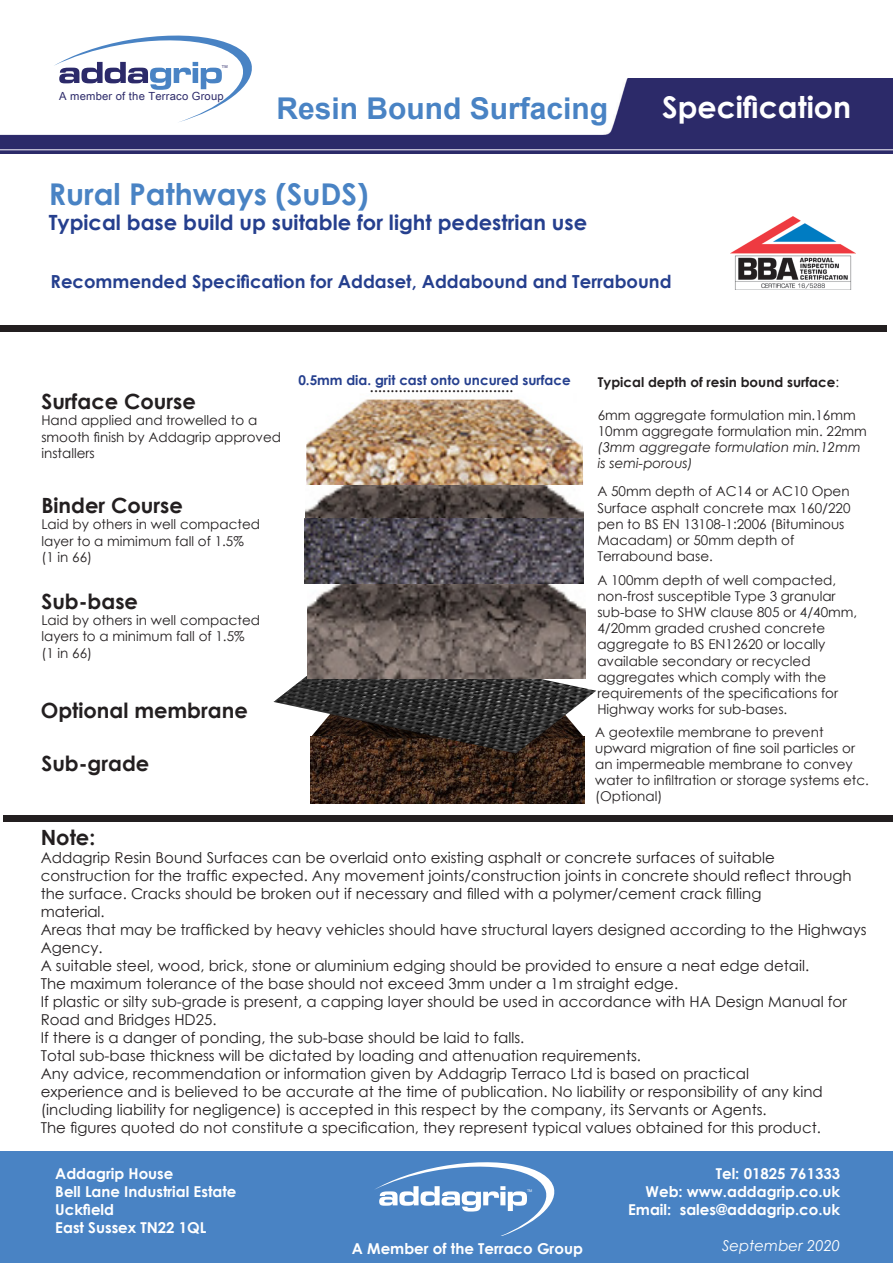
<style>
.page{position:relative;width:893px;height:1263px;background:#fff}
.page>*{position:absolute;margin:0;border:0;box-sizing:border-box;transform-origin:0 0}
.t1{font:700 30px "Arial";color:#4983c4}
.t2{font:700 30px "Century Gothic";color:#4983c4}
.t3{font:700 30px "Century Gothic";color:#fff}
.t4{font:700 21px "Century Gothic";color:#231f20}
.t5{font:700 21px "Century Gothic";color:#253f8e}
.t6{font:700 18px "Century Gothic";color:#253f8e}
.t7{font:18px "Minion Pro";color:#231f20}
.t8{font:15px/18px "Century Gothic";color:#231f20}
.t9{font:700 15px "Century Gothic";color:#fff}
.t10{font:italic 15px "Century Gothic";color:#fff}
.t11{font:13.5px/16.2px "Century Gothic";color:#231f20}
.t12{font:italic 13.5px/16.2px "Century Gothic";color:#231f20}
.t13{font:700 13.5px "Century Gothic";color:#253f8e}
.t14{font:700 13.5px "Century Gothic";color:#231f20}
.t15{font:11.25px "Helvetica";letter-spacing:.02em;color:#2c2a6a}
.t16{font:4.05px "Helvetica";color:#2c2a6a}
.t17{font:3.6px "Helvetica";color:#fff}
.s1{font-weight:400}
</style>
<div class="page">
<img style="left:0;top:79px;width:893px;height:74px">
<svg style="left:54px;top:35px;width:202px;height:88px"></svg>
<div style="left:0;top:1152px;width:893px;height:111px;background:#4983c4"></div>
<svg style="left:375px;top:1162px;width:180px;height:74px"></svg>
<img style="left:731px;top:217px;width:125px;height:73px">
<img style="left:306px;top:394px;width:278px;height:124px">
<img style="left:310px;top:753px;width:274px;height:50px">
<img style="left:273px;top:639px;width:323px;height:114px">
<img style="left:307px;top:583px;width:278px;height:95px">
<img style="left:305px;top:518px;width:279px;height:65px">
<div style="left:0;top:325px;width:887px;height:6px;background:#231f20"></div>
<div style="left:4px;top:815px;width:889px;height:7px;background:#231f20"></div>
<p class="t16" style="left:222px;top:64px;width:7px">TM</p>
<p class="t15" style="left:59px;top:88px;width:166px">A member of the Terraco Group</p>
<p class="t1" style="left:276px;top:87px;width:333px">Resin Bound Surfacing</p>
<p class="t3" style="left:662px;top:84px;width:190px">Specification</p>
<p class="t2" style="left:49px;top:171px;width:321px">Rural Pathways (SuDS)</p>
<p class="t5" style="left:49px;top:206px;width:540px">Typical base build up suitable for light pedestrian use</p>
<p class="t6" style="left:51px;top:267px;width:622px">Recommended Specification for Addaset, Addabound and Terrabound</p>
<p class="t4" style="left:41px;top:386px;width:156px">Surface Course</p>
<p class="t11" style="left:41px;top:412px;width:241px">Hand applied and trowelled to a smooth finish by Addagrip approved installers</p>
<p class="t4" style="left:41px;top:490px;width:143px">Binder Course</p>
<p class="t11" style="left:41px;top:516px;width:220px">Laid by others in well compacted layer to a mimimum fall of 1.5%</p>
<p class="t11" style="left:41px;top:549px;width:52px">(1 in 66)</p>
<p class="t4" style="left:41px;top:585px;width:98px">Sub-base</p>
<p class="t11" style="left:41px;top:612px;width:220px">Laid by others in well compacted</p>
<p class="t11" style="left:41px;top:628px;width:205px">layers to a minimum fall of 1.5%</p>
<p class="t11" style="left:41px;top:644px;width:52px">(1 in 66)</p>
<p class="t4" style="left:41px;top:695px;width:209px">Optional membrane</p>
<p class="t4" style="left:41px;top:747px;width:109px">Sub-grade</p>
<p class="t13" style="left:298px;top:370px;width:274px">0.5mm dia. grit cast onto uncured surface</p>
<p class="t14" style="left:598px;top:372px;width:243px">Typical depth of resin bound surface<span class="s1">:</span></p>
<p class="t11" style="left:598px;top:407px;width:259px">6mm aggregate formulation min.16mm</p>
<p class="t11" style="left:598px;top:423px;width:271px">10mm aggregate formulation min. 22mm</p>
<p class="t12" style="left:598px;top:439px;width:264px">(3mm aggregate formulation min.12mm is semi-porous)</p>
<p class="t11" style="left:597px;top:483px;width:255px">A 50mm depth of AC14 or AC10 Open<br>Surface asphalt concrete max 160/220 pen to BS EN 13108-1:2006 (Bituminous<br>Macadam) or 50mm depth of</p>
<p class="t11" style="left:597px;top:548px;width:117px">Terrabound base.</p>
<p class="t11" style="left:597px;top:571px;width:240px">A 100mm depth of well compacted,</p>
<p class="t11" style="left:597px;top:588px;width:240px">non-frost susceptible Type 3 granular</p>
<p class="t11" style="left:597px;top:604px;width:261px">sub-base to SHW clause 805 or 4/40mm, 4/20mm graded crushed concrete aggregate to BS EN12620 or locally available secondary or recycled</p>
<p class="t11" style="left:597px;top:669px;width:242px">aggregates which comply with the requirements of the specifications for<br>Highway works for sub-bases.</p>
<p class="t11" style="left:595px;top:723px;width:275px">A geotextile membrane to prevent upward migration of fine soil particles or an impermeable membrane to convey water to infiltration or storage systems etc. (Optional)</p>
<p class="t7" style="left:370px;top:374px;width:145px">...................................</p>
<p class="t4" style="left:41px;top:822px;width:56px">Note:</p>
<p class="t8" style="left:41px;top:849px;width:736px">Addagrip Resin Bound Surfaces can be overlaid onto existing asphalt or concrete surfaces of suitable</p>
<p class="t8" style="left:41px;top:867px;width:813px">construction for the traffic expected. Any movement joints/construction joints in concrete should reflect through the surface. Cracks should be broken out if necessary and filled with a polymer/cement crack filling</p>
<p class="t8" style="left:41px;top:903px;width:66px">material.</p>
<p class="t8" style="left:41px;top:921px;width:827px">Areas that may be trafficked by heavy vehicles should have structural layers designed according to the Highways<br>Agency.</p>
<p class="t8" style="left:41px;top:957px;width:770px">A suitable steel, wood, brick, stone or aluminium edging should be provided to ensure a neat edge detail.</p>
<p class="t8" style="left:41px;top:975px;width:639px">The maximum tolerance of the base should not exceed 3mm under a 1m straight edge.</p>
<p class="t8" style="left:41px;top:993px;width:808px">If plastic or silty sub-grade is present, a capping layer should be used in accordance with HA Design Manual for<br>Road and Bridges HD25.</p>
<p class="t8" style="left:41px;top:1029px;width:485px">If there is a danger of ponding, the sub-base should be laid to falls.</p>
<p class="t8" style="left:41px;top:1047px;width:602px">Total sub-base thickness will be dictated by loading and attenuation requirements.</p>
<p class="t8" style="left:41px;top:1065px;width:710px">Any advice, recommendation or information given by Addagrip Terraco Ltd is based on practical</p>
<p class="t8" style="left:41px;top:1083px;width:784px">experience and is believed to be accurate at the time of publication. No liability or responsibility of any kind</p>
<p class="t8" style="left:41px;top:1101px;width:728px">(including liability for negligence) is accepted in this respect by the company, its Servants or Agents.</p>
<p class="t8" style="left:41px;top:1119px;width:782px">The figures quoted do not constitute a specification, they represent typical values obtained for this product.</p>
<p class="t9" style="left:55px;top:1162px;width:120px">Addagrip House</p>
<p class="t9" style="left:55px;top:1180px;width:183px">Bell Lane Industrial Estate</p>
<p class="t9" style="left:55px;top:1198px;width:60px">Uckfield</p>
<p class="t9" style="left:55px;top:1216px;width:153px">East Sussex TN22 1QL</p>
<p class="t17" style="left:527px;top:1188px;width:7px">TM</p>
<p class="t9" style="left:716px;top:1162px;width:126px">Tel: 01825 761333</p>
<p class="t9" style="left:646px;top:1180px;width:196px">Web: www.addagrip.co.uk</p>
<p class="t9" style="left:628px;top:1198px;width:214px">Email: sales@addagrip.co.uk</p>
<p class="t9" style="left:352px;top:1237px;width:233px">A Member of the Terraco Group</p>
<p class="t10" style="left:722px;top:1235px;width:120px">September 2020</p>
</div>
